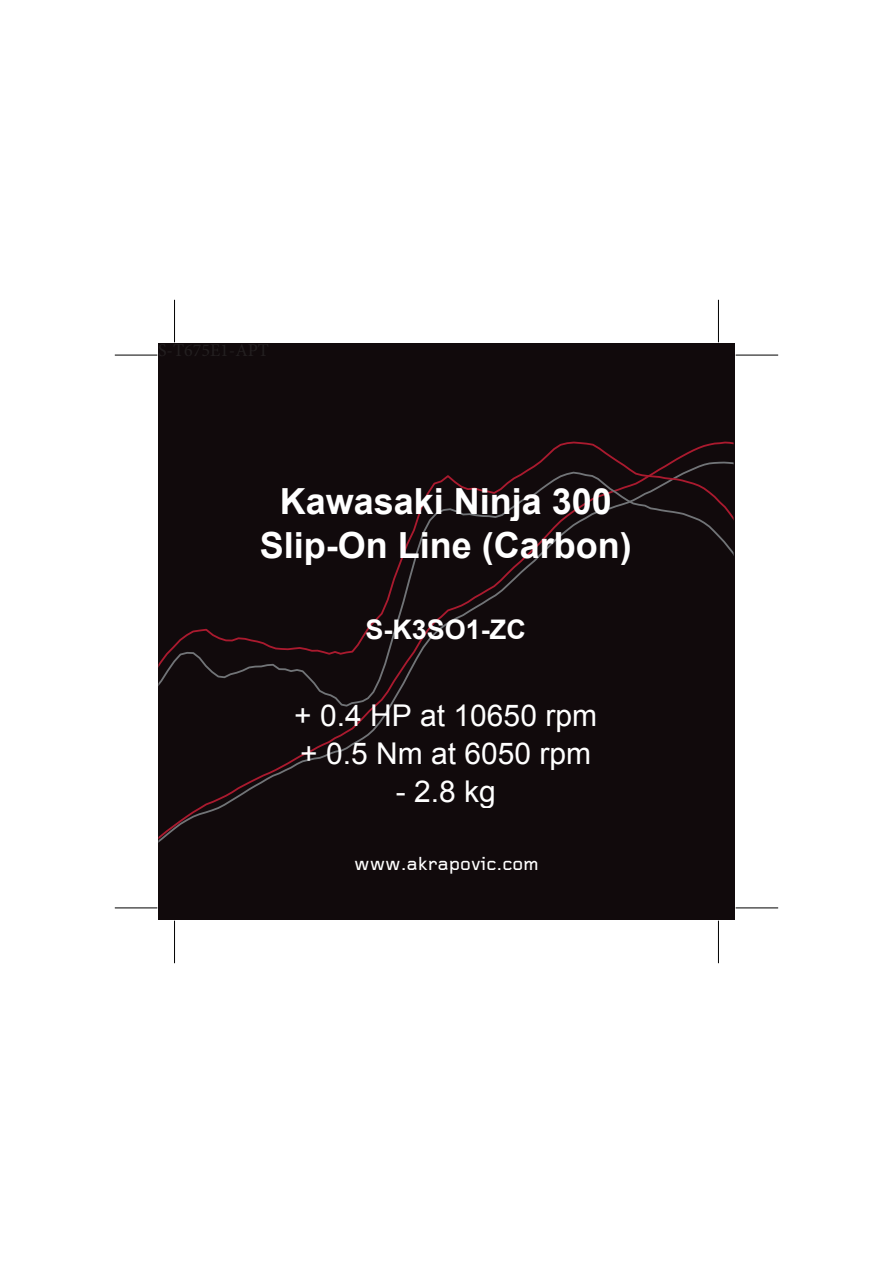
<style>
.page{position:relative;width:893px;height:1263px;background:#fff}
.page>*{position:absolute;margin:0;border:0;box-sizing:border-box;transform-origin:0 0}
.t1{font:700 36px/43.3px "Arial";color:#fff;text-align:center}
.t2{font:30px/37.8px "Arial";color:#fff}
.t3{font:700 27px "Arial";color:#fff}
.t4{font:500 19.5px "Foundry Gridnik";color:#fff}
</style>
<div class="page">
<div style="left:158px;top:343px;width:577px;height:577px;background:#110a0c"></div>
<svg style="left:158px;top:441px;width:576px;height:402px"></svg>
<hr style="left:115px;top:355px;width:42px;height:1px;background:#000">
<hr style="left:174px;top:300px;width:1px;height:42px;background:#000">
<hr style="left:115px;top:908px;width:42px;height:1px;background:#000">
<hr style="left:174px;top:921px;width:1px;height:42px;background:#000">
<hr style="left:736px;top:355px;width:42px;height:1px;background:#000">
<hr style="left:718px;top:300px;width:1px;height:42px;background:#000">
<hr style="left:736px;top:908px;width:42px;height:1px;background:#000">
<hr style="left:718px;top:921px;width:1px;height:42px;background:#000">
<p class="t1" style="left:260px;top:481px;width:374px">Kawasaki Ninja 300<br>Slip-On Line (Carbon)</p>
<p class="t3" style="left:365px;top:611px;width:162px">S-K3SO1-ZC</p>
<p class="t2" style="left:294px;top:697px;width:304px">+ 0.4 HP at 10650 rpm + 0.5 Nm at 6050 rpm</p>
<p class="t2" style="left:396px;top:772px;width:102px">- 2.8 kg</p>
<p class="t4" style="left:354px;top:853px;width:186px">www.akrapovic.com</p>
</div>
